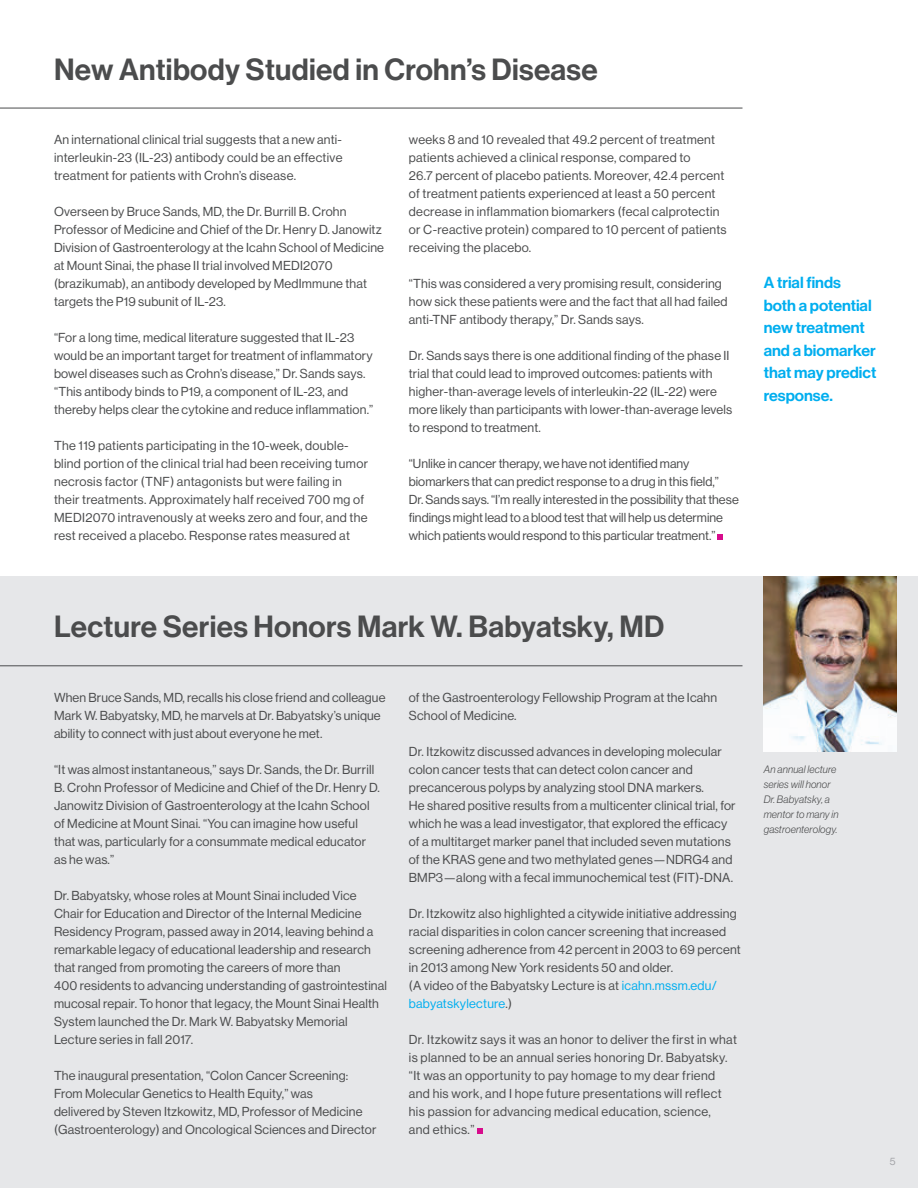
<style>
.page{position:relative;width:918px;height:1188px;background:#fff}
.page>*{position:absolute;margin:0;border:0;box-sizing:border-box;transform-origin:0 0}
.t1{font:30px "N Haas Grotesk DS Std 65 Md";letter-spacing:.01em;color:#4b4c4d}
.t2{font:15.75px/22.5px "N Haas Grotesk DS Std 65 Md";color:#00aeef}
.t3{font:12.75px/18px "N Haas Grotesk DS Std 55 Rg";letter-spacing:.015em;color:#4b4c4d}
.t4{font:10.5px/15px "N Haas Grotesk DS Std 46 Lt It";letter-spacing:.015em;color:#4b4c4d}
.t5{font:10.5px "N Haas Grotesk DS Std 55 Rg";color:#a3a4a8}
.s1{color:#00aeef}
</style>
<div class="page">
<div style="left:0;top:576px;width:918px;height:612px;background:#e6e7e9"></div>
<hr style="left:0;top:665px;width:742px;height:1px;background:#4b4c4d">
<svg style="left:477px;top:1128px;width:6px;height:6px"></svg>
<hr style="left:0;top:108px;width:742px;height:1px;background:#4b4c4d">
<svg style="left:718px;top:534px;width:5px;height:6px"></svg>
<img style="left:764px;top:576px;width:133px;height:175px">
<h1 class="t1" style="left:54px;top:52px;width:545px">New Antibody Studied in Crohn’s Disease</h1>
<p class="t3" style="left:54px;top:131px;width:290px;text-align:justify">An international clinical trial suggests that a new anti&shy;interleukin-23 (IL-23) antibody could be an effective treatment for patients with Crohn’s disease.</p>
<p class="t3" style="left:54px;top:203px;width:332px">Overseen by Bruce Sands, MD, the Dr. Burrill B. Crohn Professor of Medicine and Chief of the Dr. Henry D. Janowitz Division of Gastroenterology at the Icahn School of Medicine at Mount Sinai, the phase II trial involved MEDI2070 (brazikumab), an antibody developed by MedImmune that targets the P19 subunit of IL-23.</p>
<p class="t3" style="left:54px;top:329px;width:321px">“For a long time, medical literature suggested that IL-23 would be an important target for treatment of inflammatory bowel diseases such as Crohn’s disease,” Dr. Sands says. “This antibody binds to P19, a component of IL-23, and thereby helps clear the cytokine and reduce inflammation.”</p>
<p class="t3" style="left:54px;top:437px;width:316px">The 119 patients participating in the 10-week, double&shy;blind portion of the clinical trial had been receiving tumor necrosis factor (TNF) antagonists but were failing in their treatments. Approximately half received 700 mg of MEDI2070 intravenously at weeks zero and four, and the rest received a placebo. Response rates measured at</p>
<p class="t3" style="left:409px;top:131px;width:319px">weeks 8 and 10 revealed that 49.2 percent of treatment patients achieved a clinical response, compared to<br>26.7 percent of placebo patients. Moreover, 42.4 percent of treatment patients experienced at least a 50 percent decrease in inflammation biomarkers (fecal calprotectin or C-reactive protein) compared to 10 percent of patients receiving the placebo.</p>
<p class="t3" style="left:409px;top:275px;width:320px">“This was considered a very promising result, considering how sick these patients were and the fact that all had failed anti-TNF antibody therapy,” Dr. Sands says.</p>
<p class="t3" style="left:409px;top:347px;width:325px">Dr. Sands says there is one additional finding of the phase II trial that could lead to improved outcomes: patients with higher-than-average levels of interleukin-22 (IL-22) were more likely than participants with lower-than-average levels to respond to treatment.</p>
<p class="t3" style="left:409px;top:455px;width:331px">“Unlike in cancer therapy, we have not identified many biomarkers that can predict response to a drug in this field,”<br>Dr. Sands says. “I’m really interested in the possibility that these findings might lead to a blood test that will help us determine which patients would respond to this particular treatment.”</p>
<p class="t2" style="left:764px;top:272px;width:114px">A trial finds both a potential new treatment and a biomarker that may predict response.</p>
<h1 class="t1" style="left:54px;top:609px;width:612px">Lecture Series Honors Mark W. Babyatsky, MD</h1>
<p class="t3" style="left:54px;top:689px;width:333px">When Bruce Sands, MD, recalls his close friend and colleague<br>Mark W. Babyatsky, MD, he marvels at Dr. Babyatsky’s unique ability to connect with just about everyone he met.</p>
<p class="t3" style="left:54px;top:761px;width:327px">“It was almost instantaneous,” says Dr. Sands, the Dr. Burrill B. Crohn Professor of Medicine and Chief of the Dr. Henry D.<br>Janowitz Division of Gastroenterology at the Icahn School of Medicine at Mount Sinai. “You can imagine how useful that was, particularly for a consummate medical educator as he was.”</p>
<p class="t3" style="left:54px;top:887px;width:335px">Dr. Babyatsky, whose roles at Mount Sinai included Vice Chair for Education and Director of the Internal Medicine Residency Program, passed away in 2014, leaving behind a remarkable legacy of educational leadership and research that ranged from promoting the careers of more than<br>400 residents to advancing understanding of gastrointestinal mucosal repair. To honor that legacy, the Mount Sinai Health System launched the Dr. Mark W. Babyatsky Memorial Lecture series in fall 2017.</p>
<p class="t3" style="left:54px;top:1067px;width:324px">The inaugural presentation, “Colon Cancer Screening:<br>From Molecular Genetics to Health Equity,” was<br>delivered by Steven Itzkowitz, MD, Professor of Medicine (Gastroenterology) and Oncological Sciences and Director</p>
<p class="t3" style="left:409px;top:689px;width:310px">of the Gastroenterology Fellowship Program at the Icahn<br>School of Medicine.</p>
<p class="t3" style="left:409px;top:743px;width:328px">Dr. Itzkowitz discussed advances in developing molecular colon cancer tests that can detect colon cancer and precancerous polyps by analyzing stool DNA markers.<br>He shared positive results from a multicenter clinical trial, for which he was a lead investigator, that explored the efficacy of a multitarget marker panel that included seven mutations of the KRAS gene and two methylated genes—NDRG4 and BMP3—along with a fecal immunochemical test (FIT)-DNA.</p>
<p class="t3" style="left:409px;top:905px;width:334px">Dr. Itzkowitz also highlighted a citywide initiative addressing racial disparities in colon cancer screening that increased screening adherence from 42 percent in 2003 to 69 percent in 2013 among New York residents 50 and older.<br>(A video of the Babyatsky Lecture is at <span class="s1">icahn.mssm.edu/ babyatskylecture</span>.)</p>
<p class="t3" style="left:409px;top:1031px;width:330px">Dr. Itzkowitz says it was an honor to deliver the first in what is planned to be an annual series honoring Dr. Babyatsky. “It was an opportunity to pay homage to my dear friend and his work, and I hope future presentations will reflect his passion for advancing medical education, science,<br>and ethics.”</p>
<p class="t4" style="left:764px;top:762px;width:76px">An annual lecture series will honor<br>Dr. Babyatsky, a mentor to many in gastroenterology.</p>
<p class="t5" style="left:890px;top:1155px;width:7px">5</p>
<p class="t5" style="left:890px;top:1157px;width:7px">5</p>
</div>
